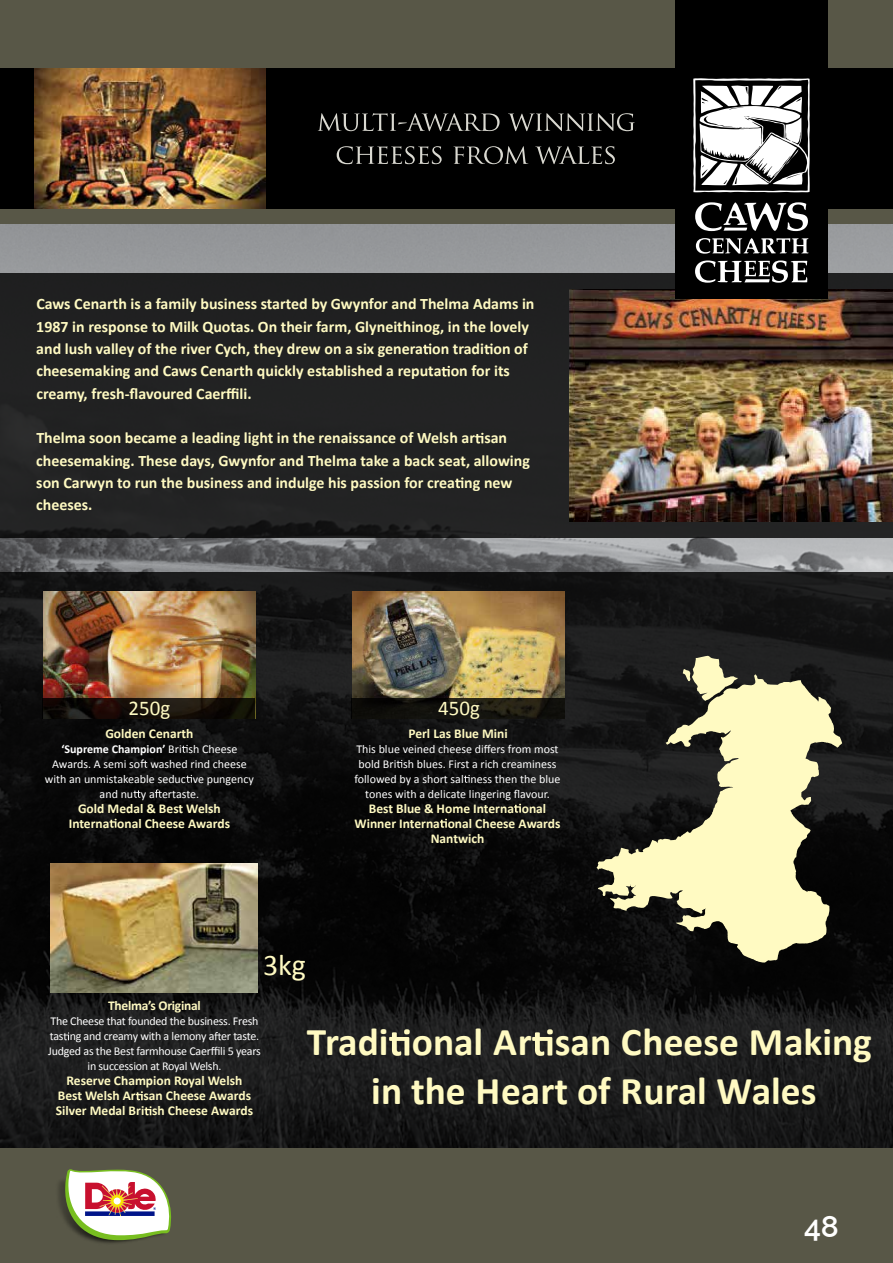
<style>
.page{position:relative;width:893px;height:1263px;background:#fff}
.page>*{position:absolute;margin:0;border:0;box-sizing:border-box;transform-origin:0 0}
.t1{font:700 39.45px/48.8px "Calibri";color:#fffac2;text-align:center}
.t2{font:30px "Calibri";color:#fffac2}
.t3{font:100 30px "Raleway";color:#fff}
.t4{font:21px "Calibri";color:#fffac2}
.t5{font:700 15.9px/22.4px "Calibri";color:#fffac2}
.t6{font:700 13.5px/15px "Calibri";color:#fffac2;text-align:center}
.t7{font:700 13.5px "Calibri";letter-spacing:-.02em;color:#fffac2}
.t8{font:12px/15px "Calibri";color:#fff;text-align:center}
.t9{font:12px/15px "Calibri";letter-spacing:-.02em;color:#fff;text-align:center}
.s1{font-weight:700}
</style>
<div class="page">
<div style="left:1px;top:0;width:892px;height:1263px;background:#585747"></div>
<div style="left:0;top:68px;width:893px;height:141px;background:#000"></div>
<img style="left:0;top:225px;width:893px;height:347px">
<svg style="left:0;top:572px;width:893px;height:575px;background:#121213"></svg>
<img style="left:44px;top:591px;width:211px;height:107px">
<svg style="left:182px;top:745px;width:6px;height:8px"></svg>
<svg style="left:141px;top:759px;width:6px;height:9px"></svg>
<svg style="left:186px;top:775px;width:6px;height:8px"></svg>
<svg style="left:133px;top:790px;width:8px;height:8px"></svg>
<svg style="left:155px;top:789px;width:7px;height:9px"></svg>
<svg style="left:110px;top:819px;width:7px;height:9px"></svg>
<img style="left:352px;top:591px;width:213px;height:107px">
<svg style="left:397px;top:760px;width:5px;height:8px"></svg>
<svg style="left:464px;top:775px;width:6px;height:8px"></svg>
<svg style="left:514px;top:804px;width:7px;height:9px"></svg>
<svg style="left:440px;top:819px;width:7px;height:9px"></svg>
<div style="left:0;top:273px;width:893px;height:265px;background:#222223"></div>
<img style="left:35px;top:69px;width:230px;height:140px">
<img style="left:406px;top:113px;width:229px;height:18px">
<img style="left:405px;top:146px;width:210px;height:18px">
<svg style="left:423px;top:343px;width:8px;height:11px"></svg>
<svg style="left:484px;top:343px;width:9px;height:11px"></svg>
<svg style="left:442px;top:366px;width:8px;height:11px"></svg>
<svg style="left:475px;top:433px;width:8px;height:10px"></svg>
<svg style="left:455px;top:477px;width:8px;height:11px"></svg>
<img style="left:570px;top:290px;width:323px;height:231px">
<svg style="left:596px;top:674px;width:246px;height:288px;background:#848167"></svg>
<svg style="left:683px;top:656px;width:55px;height:46px;background:#9a9879"></svg>
<svg style="left:608px;top:877px;width:7px;height:9px"></svg>
<svg style="left:603px;top:893px;width:8px;height:6px"></svg>
<svg style="left:623px;top:848px;width:7px;height:4px"></svg>
<svg style="left:703px;top:732px;width:6px;height:2px"></svg>
<svg style="left:669px;top:739px;width:5px;height:6px"></svg>
<svg style="left:807px;top:828px;width:4px;height:9px"></svg>
<svg style="left:804px;top:890px;width:11px;height:2px"></svg>
<svg style="left:806px;top:942px;width:7px;height:2px"></svg>
<svg style="left:797px;top:793px;width:15px;height:14px"></svg>
<svg style="left:671px;top:839px;width:6px;height:2px"></svg>
<svg style="left:686px;top:928px;width:9px;height:4px"></svg>
<svg style="left:698px;top:910px;width:5px;height:7px"></svg>
<svg style="left:389px;top:1029px;width:21px;height:27px"></svg>
<svg style="left:532px;top:1029px;width:21px;height:27px"></svg>
<div style="left:675px;top:0;width:153px;height:298px;background:#000"></div>
<svg style="left:696px;top:238px;width:112px;height:16px"></svg>
<svg style="left:695px;top:202px;width:113px;height:29px"></svg>
<svg style="left:695px;top:260px;width:112px;height:23px"></svg>
<svg style="left:693px;top:78px;width:117px;height:114px"></svg>
<svg style="left:43px;top:698px;width:212px;height:21px;background:#17100a"></svg>
<img style="left:50px;top:864px;width:207px;height:128px">
<svg style="left:63px;top:1032px;width:6px;height:8px"></svg>
<svg style="left:214px;top:1032px;width:7px;height:8px"></svg>
<svg style="left:136px;top:1091px;width:7px;height:9px"></svg>
<svg style="left:144px;top:1106px;width:8px;height:9px"></svg>
<svg style="left:352px;top:698px;width:213px;height:21px;background:#15130d"></svg>
<svg style="left:65px;top:1169px;width:107px;height:71px;background:#beac9c"></svg>
<p class="t5" style="left:36px;top:292px;width:500px">Caws Cenarth is a family business started by Gwynfor and Thelma Adams in 1987 in response to Milk Quotas. On their farm, Glyneithinog, in the lovely and lush valley of the river Cych, they drew on a six genera on tradi on of cheesemaking and Caws Cenarth quickly established a reputa on for its creamy, fresh-flavoured Caerffili.</p>
<p class="t5" style="left:36px;top:426px;width:495px">Thelma soon became a leading light in the renaissance of Welsh ar san cheesemaking. These days, Gwynfor and Thelma take a back seat, allowing son Carwyn to run the business and indulge his passion for crea ng new cheeses.</p>
<h3 class="t4" style="left:129px;top:693px;width:43px">250g</h3>
<p class="t6" style="left:105px;top:725px;width:90px">Golden Cenarth</p>
<p class="t8" style="left:45px;top:741px;width:211px"><span class="s1">‘Supreme Champion’</span> Bri sh Cheese<br>Awards. A semi so washed rind cheese with an unmistakeable seduc ve pungency and nu y a ertaste.</p>
<p class="t6" style="left:69px;top:800px;width:163px">Gold Medal &amp; Best Welsh<br>Interna onal Cheese Awards</p>
<h2 class="t2" style="left:263px;top:944px;width:45px">3kg</h2>
<h3 class="t4" style="left:438px;top:693px;width:43px">450g</h3>
<p class="t6" style="left:408px;top:725px;width:101px">Perl Las Blue Mini</p>
<p class="t8" style="left:354px;top:741px;width:207px">This blue veined cheese differs from most bold Bri sh blues. First a rich creaminess followed by a short sal ness then the blue tones with a delicate lingering flavour.</p>
<p class="t6" style="left:354px;top:800px;width:207px">Best Blue &amp; Home Interna onal<br>Winner Interna onal Cheese Awards<br>Nantwich</p>
<p class="t7" style="left:108px;top:996px;width:94px">Thelma’s Original</p>
<p class="t9" style="left:48px;top:1013px;width:214px">The Cheese that founded the business. Fresh tas ng and creamy with a lemony a er taste.<br>Judged as the Best farmhouse Caerffili 5 years in succession at Royal Welsh.</p>
<p class="t6" style="left:56px;top:1073px;width:199px">Reserve Champion Royal Welsh<br>Best Welsh Ar san Cheese Awards<br>Silver Medal Bri sh Cheese Awards</p>
<h1 class="t1" style="left:307px;top:1017px;width:567px">Tradi onal Ar san Cheese Making in the Heart of Rural Wales</h1>
<h2 class="t3" style="left:804px;top:1203px;width:36px">48</h2>
</div>
